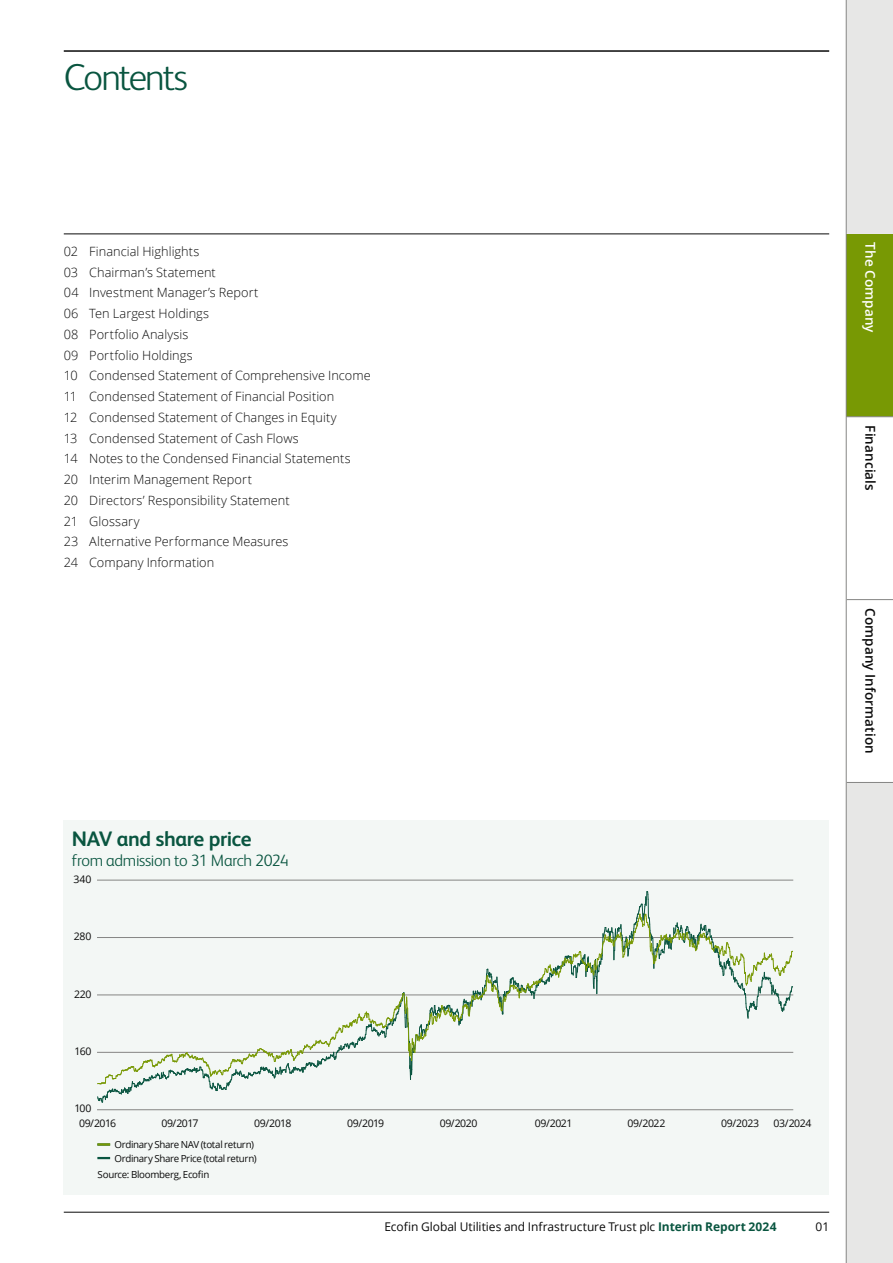
<style>
.page{position:relative;width:893px;height:1263px;background:#fff}
.page>*{position:absolute;margin:0;border:0;box-sizing:border-box;transform-origin:0 0}
.t1{font:300 37.5px "FS Albert";letter-spacing:-.05em;color:#095540}
.t2{font:700 21px "FS Albert";letter-spacing:-.02em;color:#095540}
.t3{font:300 16.5px "FS Albert";letter-spacing:-.025em;color:#095540}
.t4{font:600 13.5px "Open Sans";letter-spacing:.01em;color:#0a0a0a}
.t5{font:600 13.5px "Open Sans";letter-spacing:.01em;color:#fff}
.t6{font:300 12.75px/20.7px "Open Sans";letter-spacing:.005em;color:#0a0a0a}
.t7{font:12px "Open Sans";letter-spacing:-.005em;color:#0a0a0a}
.t8{font:10.5px/15px "Open Sans";letter-spacing:-.04em;color:#0a0a0a}
.t9{font:9.75px/13.5px "Open Sans";letter-spacing:-.035em;color:#0a0a0a}
.s1{font-weight:700;color:#095540}
</style>
<div class="page">
<div style="left:64px;top:821px;width:765px;height:374px;background:#f3f7f5"></div>
<hr style="left:98px;top:1109px;width:695px;height:1px;background:#858584">
<hr style="left:98px;top:880px;width:695px;height:1px;background:#858584">
<svg style="left:97px;top:891px;width:696px;height:212px"></svg>
<svg style="left:97px;top:1143px;width:13px;height:3px"></svg>
<svg style="left:97px;top:1157px;width:13px;height:2px"></svg>
<div style="left:847px;top:0;width:46px;height:1263px;background:#e7e7e6"></div>
<div style="left:846px;top:234px;width:47px;height:183px;background:#789904"></div>
<svg style="left:847px;top:417px;width:46px;height:365px"></svg>
<hr style="left:846px;top:0;width:1px;height:234px;background:#858584">
<hr style="left:846px;top:234px;width:1px;height:183px;background:#858584">
<hr style="left:846px;top:416px;width:47px;height:1px;background:#858584">
<hr style="left:846px;top:417px;width:1px;height:183px;background:#858584">
<hr style="left:846px;top:599px;width:47px;height:1px;background:#858584">
<hr style="left:846px;top:600px;width:1px;height:182px;background:#858584">
<hr style="left:846px;top:782px;width:1px;height:481px;background:#858584">
<hr style="left:846px;top:782px;width:47px;height:1px;background:#858584">
<hr style="left:64px;top:50px;width:765px;height:2px;background:#0a0a0a">
<hr style="left:64px;top:233px;width:765px;height:1px;background:#0a0a0a">
<hr style="left:64px;top:1212px;width:765px;height:1px;background:#0a0a0a">
<h1 class="t1" style="left:64px;top:52px;width:126px">Contents</h1>
<p class="t6" style="left:64px;top:240px;width:308px">02 Financial Highlights<br>03 Chairman’s Statement<br>04 Investment Manager’s Report<br>06 Ten Largest Holdings<br>08 Portfolio Analysis<br>09 Portfolio Holdings<br>10 Condensed Statement of Comprehensive Income<br>11 Condensed Statement of Financial Position<br>12 Condensed Statement of Changes in Equity<br>13 Condensed Statement of Cash Flows<br>14 Notes to the Condensed Financial Statements<br>20 Interim Management Report<br>20 Directors’ Responsibility Statement<br>21 Glossary<br>23 Alternative Performance Measures<br>24 Company Information</p>
<p class="t5" style="left:880px;top:242px;width:92px;rotate:90deg">The Company</p>
<p class="t4" style="left:880px;top:425px;width:67px;rotate:90deg">Financials</p>
<h2 class="t2" style="left:72px;top:825px;width:181px">NAV and share price</h2>
<p class="t3" style="left:72px;top:850px;width:218px">from admission to 31 March 2024</p>
<p class="t8" style="left:74px;top:871px;width:19px">340</p>
<p class="t8" style="left:74px;top:928px;width:19px">280</p>
<p class="t8" style="left:74px;top:986px;width:19px">220</p>
<p class="t8" style="left:75px;top:1043px;width:18px">160</p>
<p class="t8" style="left:79px;top:1101px;width:39px;text-indent:-5px">100<br>09/2016</p>
<p class="t8" style="left:161px;top:1116px;width:39px">09/2017</p>
<p class="t8" style="left:254px;top:1116px;width:39px">09/2018</p>
<p class="t8" style="left:347px;top:1116px;width:39px">09/2019</p>
<p class="t8" style="left:440px;top:1116px;width:39px">09/2020</p>
<p class="t8" style="left:535px;top:1116px;width:39px">09/2021</p>
<p class="t9" style="left:114px;top:1138px;width:144px">Ordinary Share NAV (total return)<br>Ordinary Share Price (total return)</p>
<p class="t9" style="left:98px;top:1168px;width:113px">Source: Bloomberg, Ecofin</p>
<p class="t8" style="left:627px;top:1116px;width:39px">09/2022</p>
<p class="t8" style="left:721px;top:1116px;width:39px">09/2023</p>
<p class="t8" style="left:774px;top:1116px;width:39px">03/2024</p>
<p class="t7" style="left:384px;top:1218px;width:394px">Ecofin Global Utilities and Infrastructure Trust plc <span class="s1">Interim Report 2024</span></p>
<p class="t7" style="left:816px;top:1218px;width:15px">01</p>
<p class="t4" style="left:880px;top:608px;width:147px;rotate:90deg">Company Information</p>
</div>
